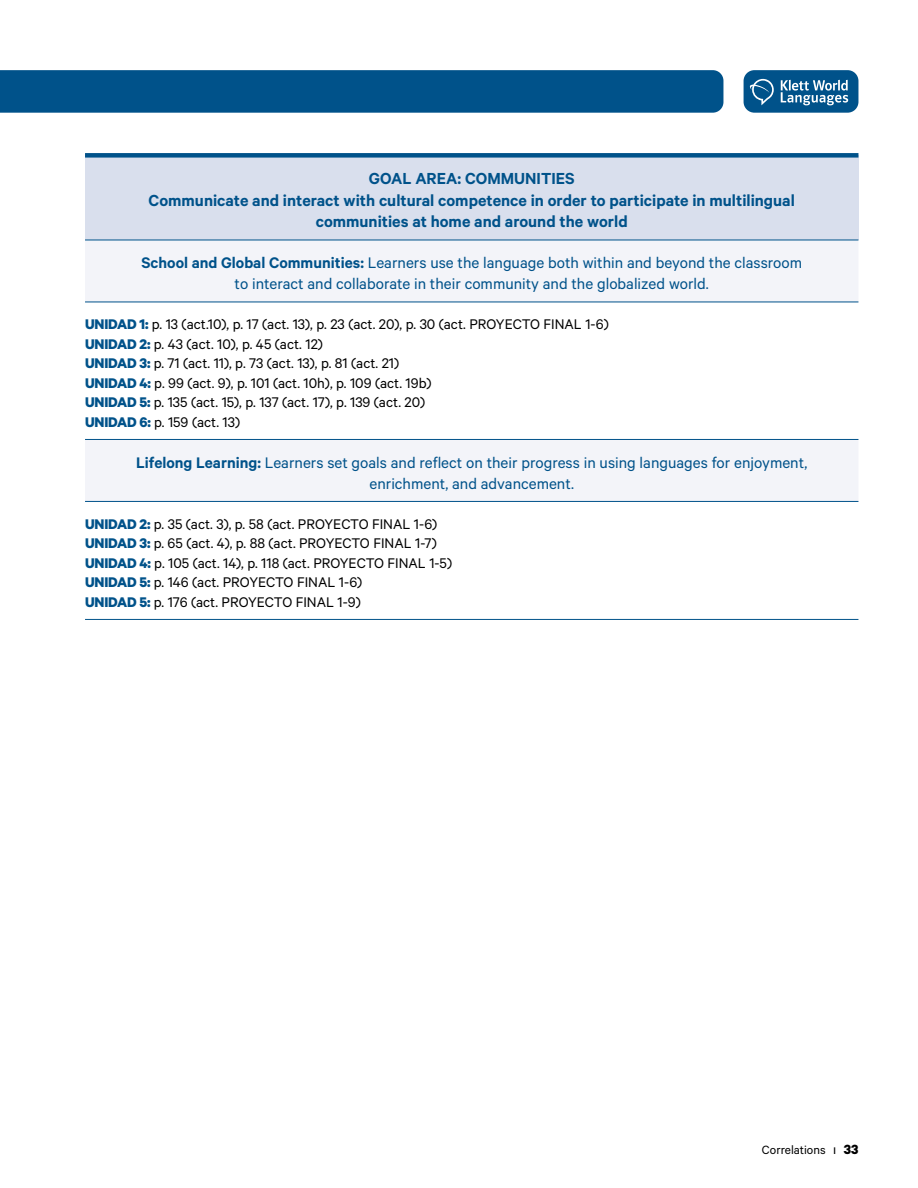
<style>
.page{position:relative;width:918px;height:1188px;background:#fff}
.page>*{position:absolute;margin:0;border:0;box-sizing:border-box;transform-origin:0 0}
._000_tablas_cabecera_rango1{font:600 18px/21.6px "Calibre";color:#00528a;text-align:center}
._000_tablas_cabecera_rango2{font:17.25px/21px "Calibre";color:#00528a;text-align:center}
._000_tablas_texto{font:15.75px "Calibre";color:#000}
.t1{font:13.5px "Calibre";color:#000}
.s1{font-weight:600}
.s2{font-weight:700;color:#00528a}
.s3{font-size:15px}
.s4{font-weight:700;font-size:15px}
</style>
<div class="page">
<div style="left:744px;top:70px;width:114px;height:43px;background:#00528a;border-radius:11px"></div>
<svg style="left:781px;top:80px;width:67px;height:25px"></svg>
<svg style="left:750px;top:79px;width:24px;height:26px"></svg>
<div style="left:0;top:70px;width:723px;height:43px;background:#00528a"></div>
<div style="left:85px;top:155px;width:773px;height:85px;background:#d9dfed"></div>
<svg style="left:85px;top:241px;width:773px;height:260px"></svg>
<hr style="left:85px;top:240px;width:773px;height:1px;background:#00528a">
<hr style="left:85px;top:619px;width:773px;height:1px;background:#00528a">
<div style="left:85px;top:153px;width:773px;height:5px;background:#00528a"></div>
<hr style="left:85px;top:302px;width:773px;height:1px;background:#00528a">
<hr style="left:85px;top:439px;width:773px;height:1px;background:#00528a">
<hr style="left:85px;top:501px;width:773px;height:1px;background:#00528a">
<p class="_000_tablas_cabecera_rango1" style="left:369px;top:167px;width:207px">GOAL AREA: COMMUNITIES</p>
<p class="_000_tablas_cabecera_rango1" style="left:149px;top:189px;width:648px">Communicate and interact with cultural competence in order to participate in multilingual communities at home and around the world</p>
<p class="_000_tablas_cabecera_rango2" style="left:141px;top:252px;width:662px"><span class="s1">School and Global Communities:</span> Learners use the language both within and beyond the classroom to interact and collaborate in their community and the globalized world.</p>
<p class="_000_tablas_texto" style="left:85px;top:315px;width:525px"><span class="s2">UNIDAD 1:</span> p. 13 (act.10), p. 17 (act. 13), p. 23 (act. 20), p. 30 (act. PROYECTO FINAL 1-6)</p>
<p class="_000_tablas_texto" style="left:85px;top:335px;width:240px"><span class="s2">UNIDAD 2:</span> p. 43 (act. 10), p. 45 (act. 12)</p>
<p class="_000_tablas_texto" style="left:85px;top:354px;width:316px"><span class="s2">UNIDAD 3:</span> p. 71 (act. 11), p. 73 (act. 13), p. 81 (act. 21)</p>
<p class="_000_tablas_texto" style="left:85px;top:374px;width:348px"><span class="s2">UNIDAD 4:</span> p. 99 (act. 9), p. 101 (act. 10h), p. 109 (act. 19b)</p>
<p class="_000_tablas_texto" style="left:85px;top:393px;width:342px"><span class="s2">UNIDAD 5:</span> p. 135 (act. 15), p. 137 (act. 17), p. 139 (act. 20)</p>
<p class="_000_tablas_texto" style="left:85px;top:413px;width:157px"><span class="s2">UNIDAD 6:</span> p. 159 (act. 13)</p>
<p class="_000_tablas_cabecera_rango2" style="left:136px;top:451px;width:673px"><span class="s1">Lifelong Learning:</span> Learners set goals and reflect on their progress in using languages for enjoyment, enrichment, and advancement.</p>
<p class="_000_tablas_texto" style="left:85px;top:515px;width:354px"><span class="s2">UNIDAD 2:</span> p. 35 (act. 3), p. 58 (act. PROYECTO FINAL 1-6)</p>
<p class="_000_tablas_texto" style="left:85px;top:534px;width:353px"><span class="s2">UNIDAD 3:</span> p. 65 (act. 4), p. 88 (act. PROYECTO FINAL 1-7)</p>
<p class="_000_tablas_texto" style="left:85px;top:554px;width:369px"><span class="s2">UNIDAD 4:</span> p. 105 (act. 14), p. 118 (act. PROYECTO FINAL 1-5)</p>
<p class="_000_tablas_texto" style="left:85px;top:573px;width:279px"><span class="s2">UNIDAD 5:</span> p. 146 (act. PROYECTO FINAL 1-6)</p>
<p class="_000_tablas_texto" style="left:85px;top:593px;width:277px"><span class="s2">UNIDAD 5:</span> p. 176 (act. PROYECTO FINAL 1-9)</p>
<p class="t1" style="left:762px;top:1141px;width:98px">Correlations <span class="s3">ı</span> <span class="s4">33</span></p>
</div>
